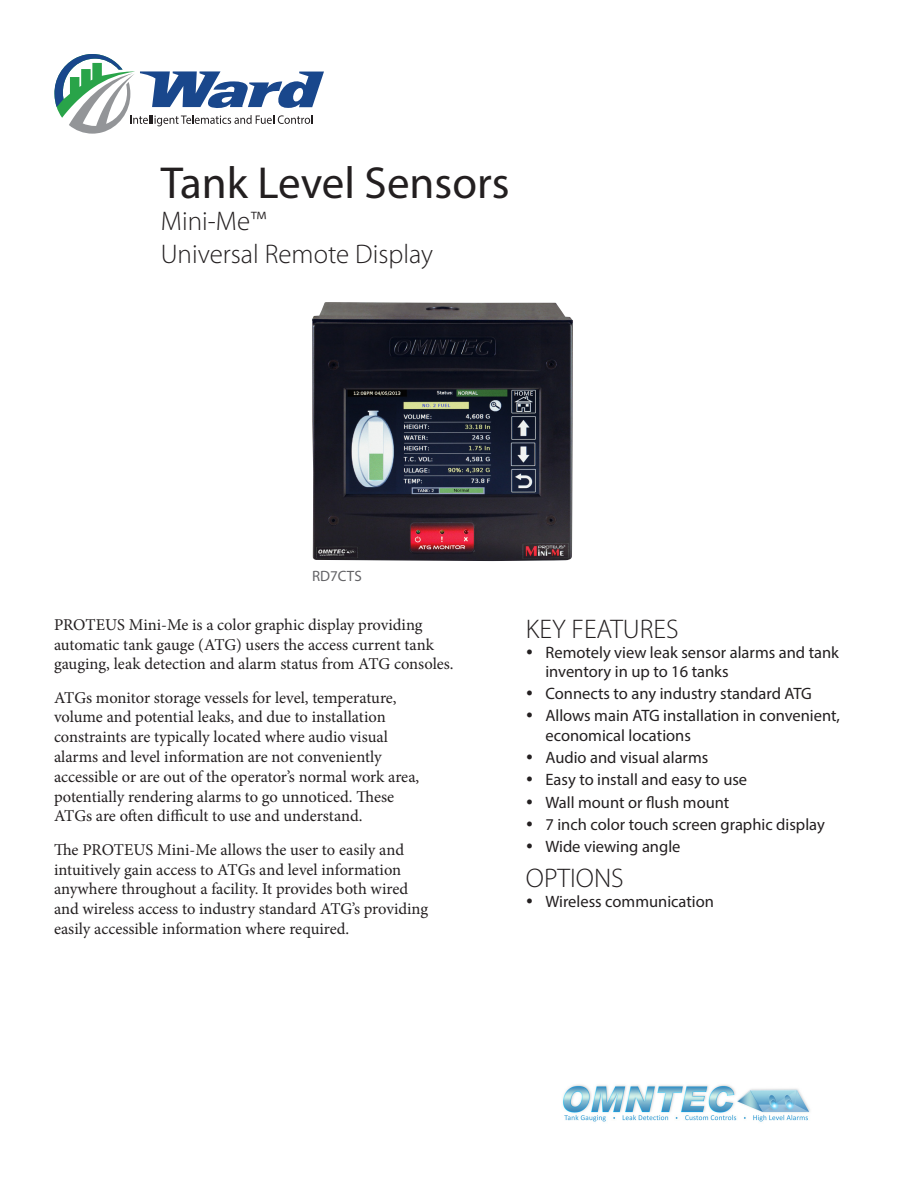
<style>
.page{position:relative;width:918px;height:1188px;background:#fff}
.page>*{position:absolute;margin:0;border:0;box-sizing:border-box;transform-origin:0 0}
.t1{font:45px "Myriad Pro";color:#231f20}
.t2{font:300 27px "Myriad Pro";color:#231f20}
.t3{font:16.5px/19.8px "Minion Pro";letter-spacing:-.005em;color:#231f20}
.t4{font:16.5px/19.5px "Myriad Pro";color:#231f20}
.t5{font:15px "Myriad Pro";color:#636366}
</style>
<div class="page">
<svg style="left:54px;top:54px;width:270px;height:80px"></svg>
<img style="left:312px;top:302px;width:261px;height:259px">
<img style="left:563px;top:1084px;width:247px;height:38px">
<h1 class="t1" style="left:161px;top:155px;width:350px">Tank Level Sensors</h1>
<h2 class="t2" style="left:161px;top:205px;width:107px">Mini-Me™</h2>
<h2 class="t2" style="left:161px;top:238px;width:274px">Universal Remote Display</h2>
<p class="t5" style="left:312px;top:567px;width:51px">RD7CTS</p>
<p class="t3" style="left:54px;top:615px;width:401px">PROTEUS Mini-Me is a color graphic display providing automatic tank gauge (ATG) users the access current tank gauging, leak detection and alarm status from ATG consoles.</p>
<p class="t3" style="left:54px;top:688px;width:367px">ATGs monitor storage vessels for level, temperature, volume and potential leaks, and due to installation constraints are typically located where audio visual alarms and level information are not conveniently accessible or are out of the operator’s normal work area, potentially rendering alarms to go unnoticed. These ATGs are often difficult to use and understand.</p>
<p class="t3" style="left:54px;top:840px;width:376px">The PROTEUS Mini-Me allows the user to easily and intuitively gain access to ATGs and level information anywhere throughout a facility. It provides both wired and wireless access to industry standard ATG’s providing easily accessible information where required.</p>
<h2 class="t2" style="left:526px;top:613px;width:154px">KEY FEATURES</h2>
<p class="t4" style="left:545px;top:642px;width:295px">Remotely view leak sensor alarms and tank inventory in up to 16 tanks</p>
<p class="t4" style="left:545px;top:684px;width:268px">Connects to any industry standard ATG</p>
<p class="t4" style="left:545px;top:706px;width:296px">Allows main ATG installation in convenient, economical locations</p>
<p class="t4" style="left:545px;top:748px;width:164px">Audio and visual alarms</p>
<p class="t4" style="left:545px;top:770px;width:203px">Easy to install and easy to use</p>
<p class="t4" style="left:545px;top:792px;width:185px">Wall mount or flush mount</p>
<p class="t4" style="left:545px;top:814px;width:281px">7 inch color touch screen graphic display</p>
<p class="t4" style="left:545px;top:836px;width:137px">Wide viewing angle</p>
<h2 class="t2" style="left:526px;top:862px;width:99px">OPTIONS</h2>
<p class="t4" style="left:545px;top:891px;width:170px">Wireless communication</p>
</div>
